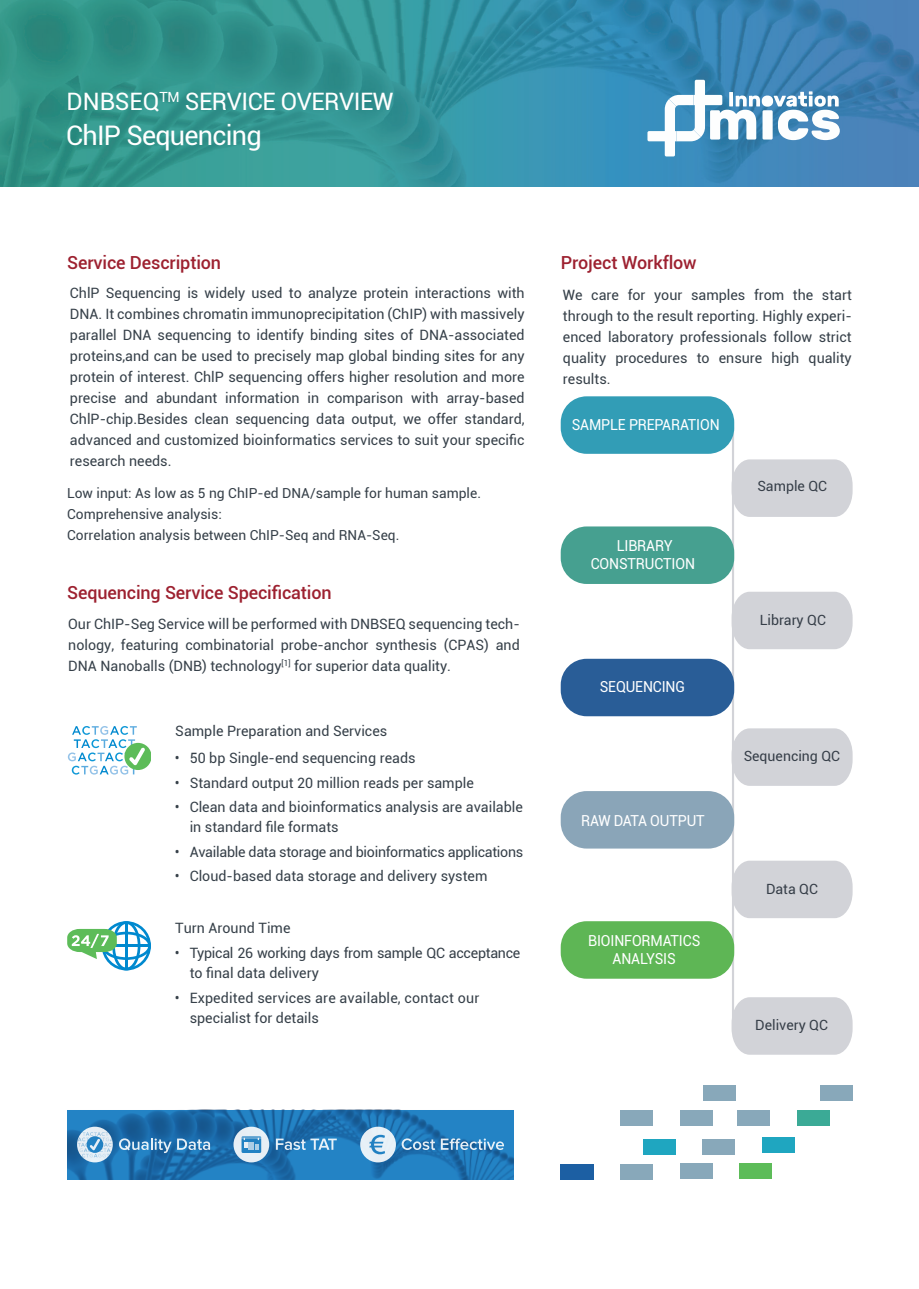
<style>
.page{position:relative;width:919px;height:1289px;background:#fff}
.page>*{position:absolute;margin:0;border:0;box-sizing:border-box;transform-origin:0 0}
.t1{font:27px "Roboto";letter-spacing:-.03em;color:#fff}
.t2{font:24px "Roboto";letter-spacing:-.02em;color:#fff}
.t3{font:500 18px "Roboto";letter-spacing:-.01em;color:#9d2130}
.t4{font:15.15px/18.1px "Roboto";letter-spacing:-.01em;color:#fff;text-align:center;scale:.94 1}
.t5{font:14.25px/21px "Roboto";color:#364049;text-align:justify}
.t6{font:14.25px/20.2px "Roboto";letter-spacing:-.02em;color:#364049}
.t7{font:14.1px "Roboto";color:#363e48}
.t8{font:13.8px/21px "Roboto";color:#364049}
</style>
<div class="page">
<img style="left:0;top:0;width:918px;height:186px">
<div style="left:620px;top:1110px;width:33px;height:16px;background:#88a8ba"></div>
<div style="left:680px;top:1110px;width:32px;height:16px;background:#88a8ba"></div>
<div style="left:703px;top:1084px;width:32px;height:16px;background:#88a8ba"></div>
<div style="left:737px;top:1110px;width:33px;height:16px;background:#88a8ba"></div>
<div style="left:796px;top:1110px;width:33px;height:16px;background:#3baa96"></div>
<div style="left:819px;top:1084px;width:33px;height:16px;background:#88a8ba"></div>
<div style="left:680px;top:1162px;width:32px;height:16px;background:#88a8ba"></div>
<div style="left:739px;top:1162px;width:33px;height:16px;background:#5dbc59"></div>
<div style="left:762px;top:1137px;width:33px;height:16px;background:#1fa6c0"></div>
<div style="left:560px;top:1164px;width:33px;height:15px;background:#1c5fa3"></div>
<div style="left:620px;top:1164px;width:32px;height:15px;background:#88a8ba"></div>
<div style="left:643px;top:1138px;width:32px;height:16px;background:#1fa6c0"></div>
<div style="left:702px;top:1138px;width:33px;height:16px;background:#88a8ba"></div>
<hr style="left:731px;top:428px;width:3px;height:603px;background:#d2d3d8">
<div style="left:731px;top:459px;width:121px;height:58px;background:#d2d3d8"></div>
<div style="left:731px;top:591px;width:121px;height:58px;background:#d2d3d8"></div>
<div style="left:731px;top:728px;width:121px;height:57px;background:#d2d3d8"></div>
<div style="left:560px;top:526px;width:174px;height:58px;background:#46a090;border-radius:26px"></div>
<svg style="left:560px;top:658px;width:174px;height:58px;background:#38689e"></svg>
<div style="left:560px;top:791px;width:174px;height:57px;background:#8aa5b8;border-radius:26px"></div>
<div style="left:560px;top:921px;width:174px;height:57px;background:#5eb655;border-radius:26px"></div>
<div style="left:560px;top:396px;width:174px;height:58px;background:#329db6;border-radius:26px"></div>
<svg style="left:731px;top:997px;width:121px;height:57px;background:#d4d5da"></svg>
<div style="left:731px;top:860px;width:121px;height:58px;background:#d2d3d8"></div>
<img style="left:67px;top:1109px;width:447px;height:70px">
<svg style="left:233px;top:1126px;width:36px;height:36px"></svg>
<svg style="left:241px;top:1136px;width:20px;height:16px"></svg>
<svg style="left:276px;top:1138px;width:61px;height:11px"></svg>
<svg style="left:360px;top:1126px;width:36px;height:36px"></svg>
<svg style="left:369px;top:1134px;width:16px;height:20px"></svg>
<svg style="left:401px;top:1138px;width:34px;height:11px"></svg>
<svg style="left:441px;top:1138px;width:63px;height:11px"></svg>
<svg style="left:119px;top:1138px;width:52px;height:15px"></svg>
<svg style="left:177px;top:1138px;width:33px;height:11px"></svg>
<svg style="left:77px;top:1126px;width:36px;height:36px"></svg>
<svg style="left:77px;top:1132px;width:36px;height:25px"></svg>
<svg style="left:68px;top:726px;width:83px;height:48px"></svg>
<svg style="left:67px;top:921px;width:84px;height:49px"></svg>
<svg style="left:647px;top:80px;width:192px;height:76px"></svg>
<h2 class="t2" style="left:66px;top:84px;width:328px">DNBSEQ<sup>TM</sup> SERVICE OVERVIEW</h2>
<h1 class="t1" style="left:66px;top:117px;width:197px">ChIP Sequencing</h1>
<p class="t3" style="left:67px;top:250px;width:155px">Service Description</p>
<p class="t3" style="left:560px;top:250px;width:137px">Project Workflow</p>
<p class="t5" style="left:70px;top:282px;width:456px">ChlP Sequencing is widely used to analyze protein interactions with DNA. It combines chromatin immunoprecipitation (ChIP) with massively parallel DNA sequencing to identify binding sites of DNA-associated proteins,and can be used to precisely map global binding sites for any protein of interest. ChlP sequencing offers higher resolution and more precise and abundant information in comparison with array-based ChlP-chip.Besides clean sequencing data output, we offer standard, advanced and customized bioinformatics services to suit your specific research needs.</p>
<p class="t5" style="left:563px;top:284px;width:290px">We care for your samples from the start through to the result reporting. Highly experi&shy;enced laboratory professionals follow strict quality procedures to ensure high quality results.</p>
<p class="t4" style="left:571px;top:415px;width:159px">SAMPLE PREPARATION</p>
<p class="t8" style="left:67px;top:482px;width:415px">Low input: As low as 5 ng ChIP-ed DNA/sample for human sample.<br>Comprehensive analysis:<br>Correlation analysis between ChIP-Seq and RNA-Seq.</p>
<p class="t3" style="left:67px;top:580px;width:266px">Sequencing Service Specification</p>
<p class="t5" style="left:68px;top:612px;width:453px">Our ChIP-Seg Service will be performed with DNBSEQ sequencing tech&shy;nology, featuring combinatorial probe-anchor synthesis (CPAS) and DNA Nanoballs (DNB) technology<sup>[1]</sup> for superior data quality.</p>
<p class="t5" style="left:175px;top:720px;width:213px">Sample Preparation and Services</p>
<p class="t5" style="left:175px;top:747px;width:242px">• 50 bp Single-end sequencing reads</p>
<p class="t5" style="left:175px;top:771px;width:301px">• Standard output 20 million reads per sample</p>
<p class="t5" style="left:190px;top:796px;width:335px;line-height:20.2px;text-indent:-15px">• Clean data and bioinformatics analysis are available in standard file formats</p>
<p class="t6" style="left:175px;top:841px;width:350px">• Available data storage and bioinformatics applications</p>
<p class="t5" style="left:175px;top:865px;width:314px">• Cloud-based data storage and delivery system</p>
<p class="t5" style="left:175px;top:917px;width:117px">Turn Around Time</p>
<p class="t6" style="left:190px;top:942px;width:332px;text-indent:-15px">• Typical 26 working days from sample QC acceptance to final data delivery</p>
<p class="t5" style="left:190px;top:986px;width:291px;line-height:20.2px;text-indent:-15px">• Expedited services are available, contact our specialist for details</p>
<p class="t4" style="left:590px;top:536px;width:112px">LIBRARY<br>CONSTRUCTION</p>
<p class="t4" style="left:599px;top:676px;width:92px">SEQUENCING</p>
<p class="t4" style="left:581px;top:810px;width:133px">RAW DATA OUTPUT</p>
<p class="t4" style="left:588px;top:930px;width:121px">BIOINFORMATICS<br>ANALYSIS</p>
<p class="t7" style="left:757px;top:476px;width:71px">Sample QC</p>
<p class="t7" style="left:759px;top:610px;width:68px">Library QC</p>
<p class="t7" style="left:743px;top:746px;width:98px">Sequencing QC</p>
<p class="t7" style="left:766px;top:879px;width:53px">Data QC</p>
<p class="t7" style="left:755px;top:1015px;width:74px">Delivery QC</p>
</div>
